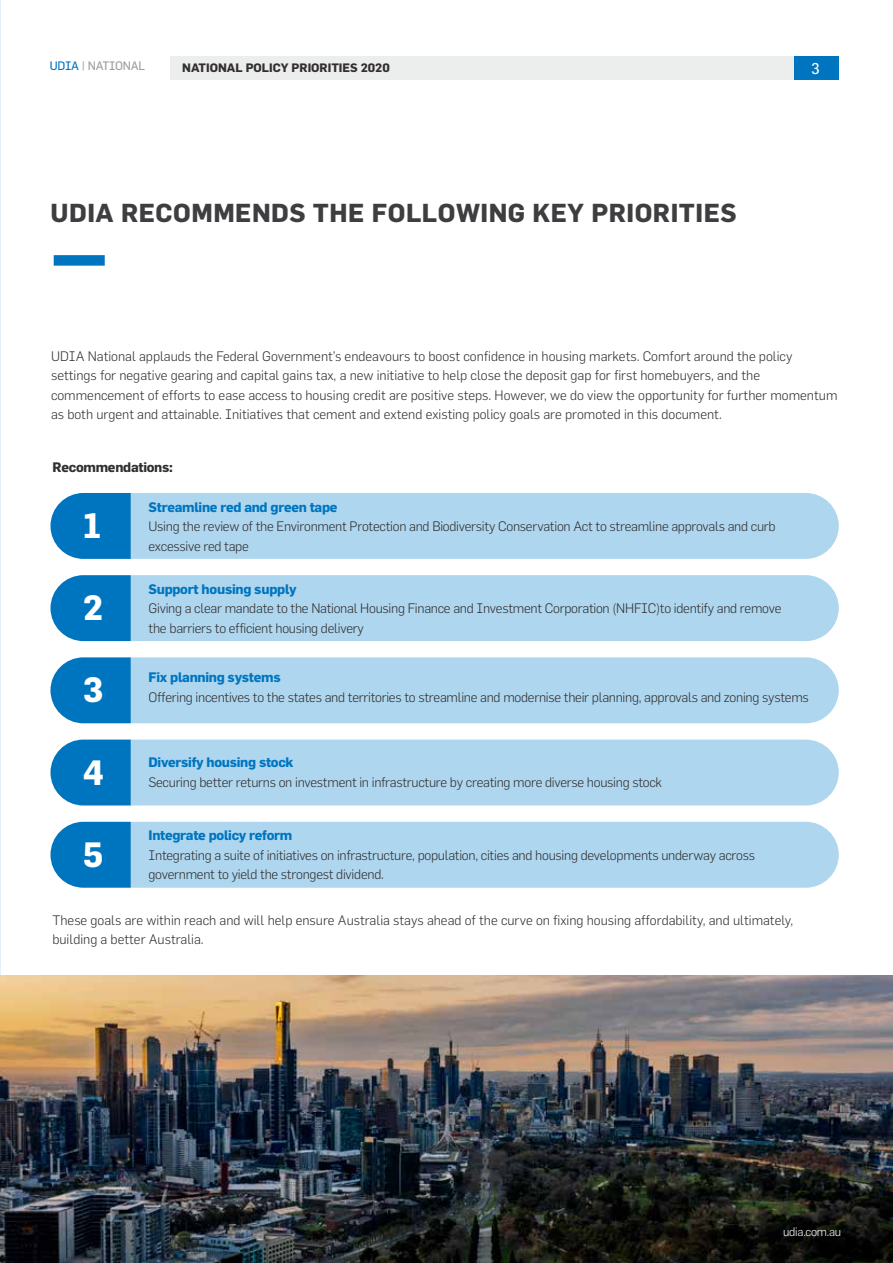
<style>
.page{position:relative;width:893px;height:1263px;background:#fff}
.page>*{position:absolute;margin:0;border:0;box-sizing:border-box;transform-origin:0 0}
.t1{font:700 34.5px "Flama";color:#fff}
.t2{font:700 25.5px "Flama";letter-spacing:.02em;color:#3e3d40}
.t3{font:15.3px "Flama Basic";color:#fff}
.t4{font:300 13.5px/19.5px "Flama";letter-spacing:-.02em;color:#32302f}
.t5{font:300 13.5px/19.5px "Flama";color:#32302f}
.t6{font:700 13.5px "Flama";letter-spacing:-.02em;color:#0075bf}
.t7{font:700 13.5px "Flama";letter-spacing:-.02em;color:#32302f}
.t8{font:700 12px "Flama";color:#32302f}
.t9{font:12px "Flama Basic";letter-spacing:-.02em;color:#9c9e9f}
.t10{font:300 12px "Flama";letter-spacing:-.02em;color:#fff}
.s1{color:#0075bf}
</style>
<div class="page">
<hr style="left:0;top:0;width:1px;height:1263px;background:#e1eff9">
<img style="left:0;top:975px;width:893px;height:288px">
<div style="left:54px;top:255px;width:51px;height:11px;background:#0075bf"></div>
<div style="left:170px;top:56px;width:624px;height:24px;background:#eceded"></div>
<div style="left:794px;top:56px;width:45px;height:24px;background:#0075bf"></div>
<div style="left:131px;top:493px;width:708px;height:66px;background:#aed6ef"></div>
<svg style="left:50px;top:493px;width:81px;height:66px;background:#1982c5"></svg>
<div style="left:131px;top:575px;width:708px;height:66px;background:#aed6ef"></div>
<svg style="left:50px;top:575px;width:81px;height:66px;background:#1982c5"></svg>
<div style="left:131px;top:657px;width:708px;height:66px;background:#aed6ef"></div>
<svg style="left:50px;top:657px;width:81px;height:66px;background:#1982c5"></svg>
<div style="left:131px;top:739px;width:708px;height:66px;background:#aed6ef"></div>
<svg style="left:50px;top:739px;width:81px;height:66px;background:#1a83c5"></svg>
<div style="left:131px;top:822px;width:708px;height:66px;background:#aed6ef"></div>
<svg style="left:50px;top:822px;width:81px;height:66px;background:#1982c5"></svg>
<p class="t9" style="left:50px;top:58px;width:97px"><span class="s1">UDIA</span> | NATIONAL</p>
<p class="t8" style="left:182px;top:61px;width:209px">NATIONAL POLICY PRIORITIES 2020</p>
<p class="t3" style="left:811px;top:59px;width:10px">3</p>
<h2 class="t2" style="left:51px;top:197px;width:687px">UDIA RECOMMENDS THE FOLLOWING KEY PRIORITIES</h2>
<p class="t5" style="left:51px;top:346px;width:788px">UDIA National applauds the Federal Government’s endeavours to boost confidence in housing markets. Comfort around the policy settings for negative gearing and capital gains tax, a new initiative to help close the deposit gap for first homebuyers, and the commencement of efforts to ease access to housing credit are positive steps. However, we do view the opportunity for further momentum as both urgent and attainable. Initiatives that cement and extend existing policy goals are promoted in this document.</p>
<p class="t7" style="left:53px;top:459px;width:122px">Recommendations:</p>
<h1 class="t1" style="left:83px;top:505px;width:20px">1</h1>
<h1 class="t1" style="left:83px;top:587px;width:22px">2</h1>
<p class="t6" style="left:149px;top:499px;width:190px">Streamline red and green tape</p>
<p class="t4" style="left:149px;top:516px;width:629px">Using the review of the Environment Protection and Biodiversity Conservation Act to streamline approvals and curb excessive red tape</p>
<p class="t6" style="left:149px;top:581px;width:150px">Support housing supply</p>
<p class="t4" style="left:149px;top:598px;width:635px">Giving a clear mandate to the National Housing Finance and Investment Corporation (NHFIC)to identify and remove the barriers to efficient housing delivery</p>
<h1 class="t1" style="left:83px;top:669px;width:22px">3</h1>
<p class="t6" style="left:149px;top:669px;width:134px">Fix planning systems</p>
<p class="t4" style="left:149px;top:687px;width:662px">Offering incentives to the states and territories to streamline and modernise their planning, approvals and zoning systems</p>
<h1 class="t1" style="left:83px;top:751px;width:23px">4</h1>
<p class="t6" style="left:149px;top:754px;width:147px">Diversify housing stock</p>
<p class="t4" style="left:149px;top:772px;width:515px">Securing better returns on investment in infrastructure by creating more diverse housing stock</p>
<h1 class="t1" style="left:83px;top:834px;width:22px">5</h1>
<p class="t6" style="left:149px;top:827px;width:145px">Integrate policy reform</p>
<p class="t4" style="left:149px;top:845px;width:608px">Integrating a suite of initiatives on infrastructure, population, cities and housing developments underway across government to yield the strongest dividend.</p>
<p class="t5" style="left:52px;top:910px;width:742px">These goals are within reach and will help ensure Australia stays ahead of the curve on fixing housing affordability, and ultimately, building a better Australia.</p>
<p class="t10" style="left:783px;top:1224px;width:60px">udia.com.au</p>
</div>
